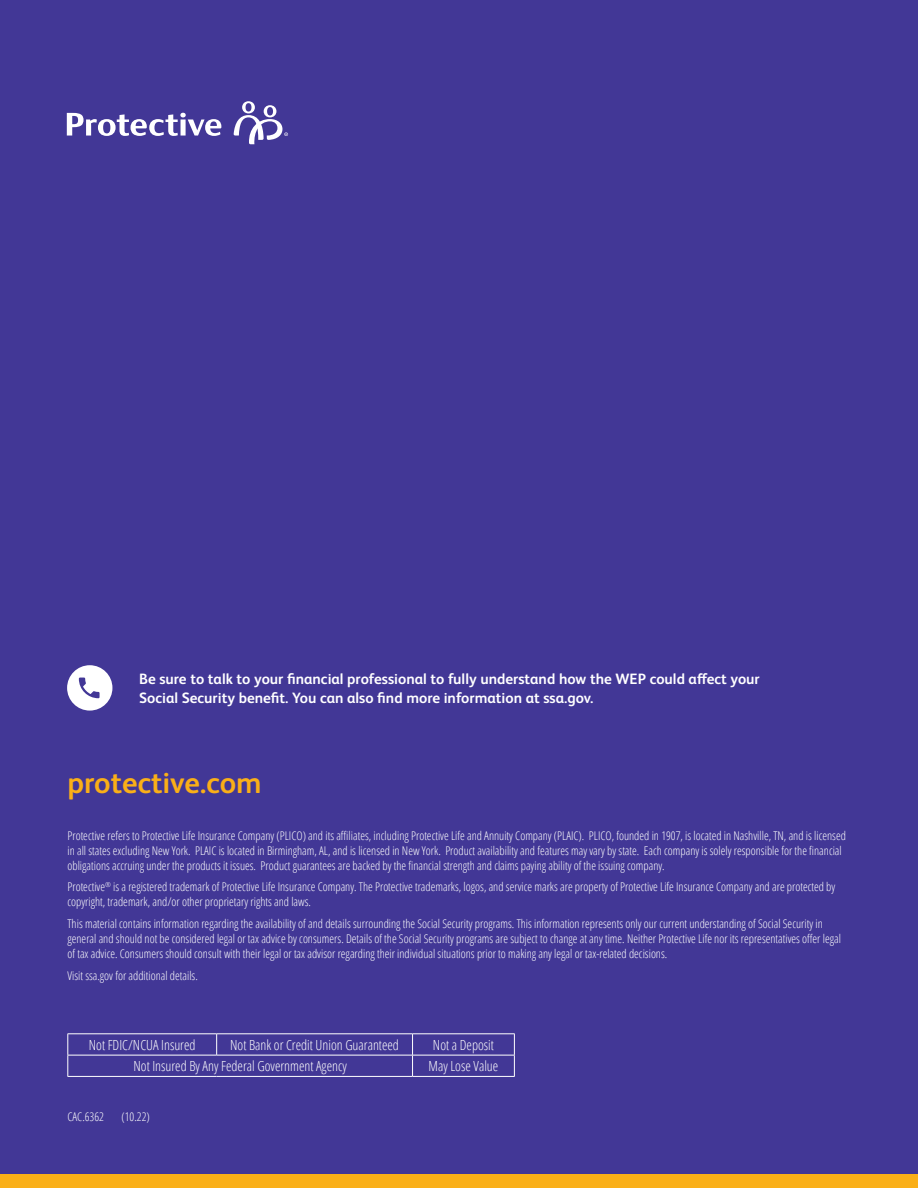
<style>
.page{position:relative;width:918px;height:1188px;background:#423796}
.page>*{position:absolute;margin:0;border:0;box-sizing:border-box;transform-origin:0 0}
.t1{font:700 30px "FS Albert Pro";color:#faaf18}
.Call_to_Action{font:700 15px/19.5px "FS Albert Pro";color:#fff}
.t2{font:300 13.95px "Open Sans Condensed";color:#fff}
.Disclosures{font:300 12px/15px "Open Sans Condensed";color:#fff}
</style>
<div class="page">
<div style="left:0;top:1174px;width:918px;height:14px;background:#faaf18"></div>
<hr style="left:68px;top:1033px;width:149px;height:1px;background:#fff">
<hr style="left:217px;top:1033px;width:196px;height:1px;background:#fff">
<svg style="left:216px;top:1034px;width:1px;height:21px"></svg>
<hr style="left:413px;top:1033px;width:102px;height:1px;background:#fff">
<hr style="left:68px;top:1055px;width:149px;height:1px;background:#fff">
<svg style="left:68px;top:1034px;width:1px;height:42px"></svg>
<hr style="left:217px;top:1055px;width:196px;height:1px;background:#fff">
<hr style="left:413px;top:1055px;width:102px;height:1px;background:#fff">
<svg style="left:412px;top:1034px;width:1px;height:42px"></svg>
<svg style="left:514px;top:1034px;width:1px;height:42px"></svg>
<hr style="left:68px;top:1076px;width:149px;height:1px;background:#fff">
<hr style="left:217px;top:1076px;width:196px;height:1px;background:#fff">
<hr style="left:413px;top:1076px;width:102px;height:1px;background:#fff">
<svg style="left:67px;top:113px;width:154px;height:23px"></svg>
<svg style="left:234px;top:101px;width:54px;height:43px"></svg>
<div style="left:67px;top:665px;width:45px;height:46px;background:#fff;border-radius:50%"></div>
<svg style="left:79px;top:678px;width:21px;height:20px"></svg>
<p class="Call_to_Action" style="left:139px;top:668px;width:622px">Be sure to talk to your financial professional to fully understand how the WEP could affect your<br>Social Security benefit. You can also find more information at ssa.gov.</p>
<p class="t1" style="left:68px;top:762px;width:196px">protective.com</p>
<p class="Disclosures" style="left:68px;top:827px;width:780px">Protective refers to Protective Life Insurance Company (PLICO) and its affiliates, including Protective Life and Annuity Company (PLAIC). PLICO, founded in 1907, is located in Nashville, TN, and is licensed in all states excluding New York. PLAIC is located in Birmingham, AL, and is licensed in New York. Product availability and features may vary by state. Each company is solely responsible for the financial obligations accruing under the products it issues. Product guarantees are backed by the financial strength and claims paying ability of the issuing company.</p>
<p class="Disclosures" style="left:68px;top:879px;width:769px">Protective<sup>®</sup> is a registered trademark of Protective Life Insurance Company. The Protective trademarks, logos, and service marks are property of Protective Life Insurance Company and are protected by copyright, trademark, and/or other proprietary rights and laws.</p>
<p class="Disclosures" style="left:68px;top:916px;width:775px">This material contains information regarding the availability of and details surrounding the Social Security programs. This information represents only our current understanding of Social Security in general and should not be considered legal or tax advice by consumers. Details of the Social Security programs are subject to change at any time. Neither Protective Life nor its representatives offer legal of tax advice. Consumers should consult with their legal or tax advisor regarding their individual situations prior to making any legal or tax-related decisions.</p>
<p class="Disclosures" style="left:68px;top:968px;width:132px">Visit ssa.gov for additional details.</p>
<p class="t2" style="left:89px;top:1035px;width:108px">Not FDIC/NCUA Insured</p>
<p class="t2" style="left:230px;top:1035px;width:170px">Not Bank or Credit Union Guaranteed</p>
<p class="t2" style="left:433px;top:1035px;width:62px">Not a Deposit</p>
<p class="t2" style="left:134px;top:1057px;width:215px">Not Insured By Any Federal Government Agency</p>
<p class="t2" style="left:429px;top:1057px;width:71px">May Lose Value</p>
<p class="Disclosures" style="left:68px;top:1108px;width:38px">CAC.6362</p>
<p class="Disclosures" style="left:122px;top:1108px;width:30px">(10.22)</p>
</div>
